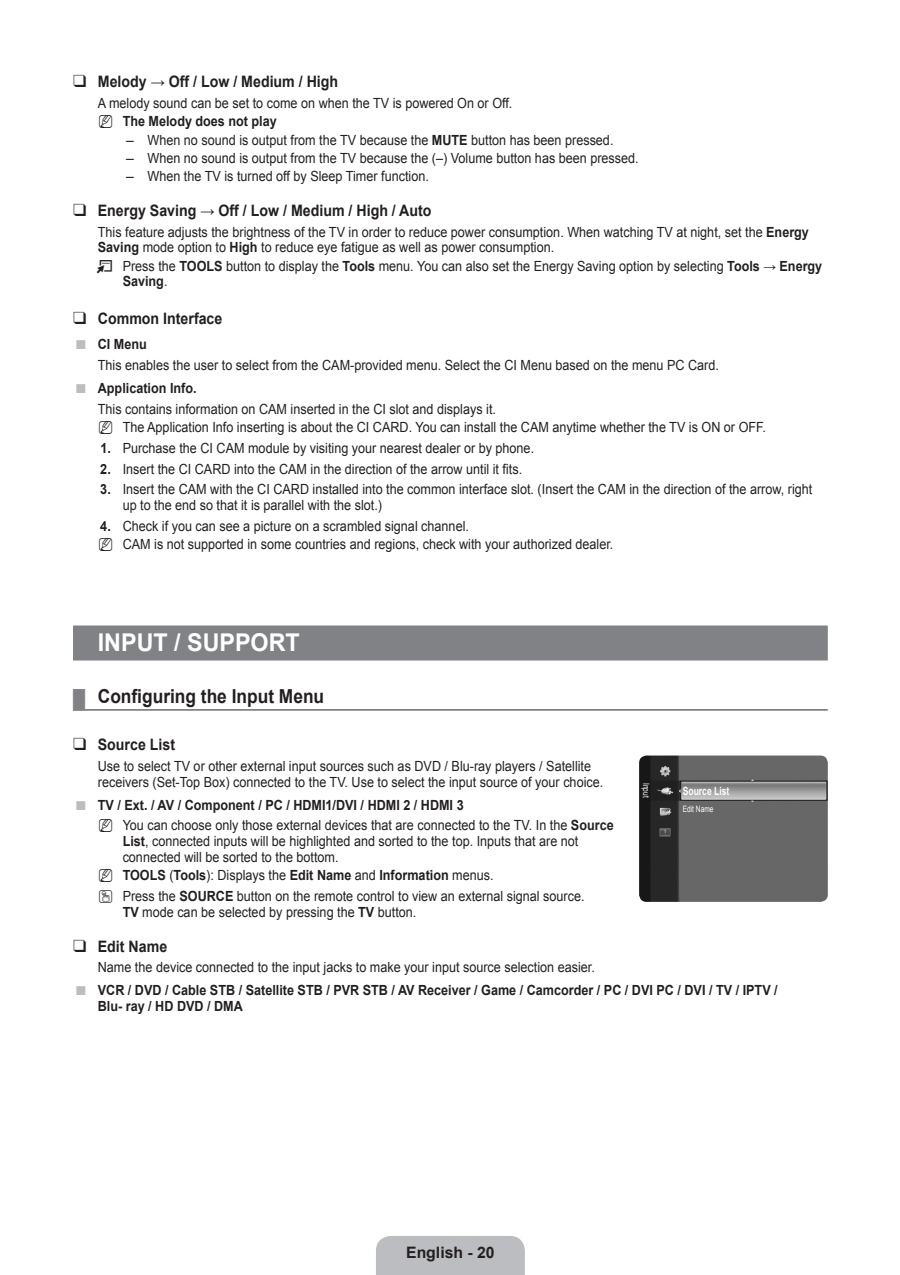
<style>
.page{position:relative;width:900px;height:1275px;background:#fff}
.page>*{position:absolute;margin:0;border:0;box-sizing:border-box;transform-origin:0 0}
.t1{font:700 24.5px "Arial";color:#fff;scale:.95 1}
.t2{font:700 19.25px "Arial";color:#231f20;scale:.9 1}
.t3{font:700 15.75px "Arial";color:#231f20;scale:.9 1}
.t4{font:700 15.75px "Arial";color:#231f20}
.t5{font:14px/18.2px "Arial";color:#231f20;scale:.9 1}
.t6{font:700 14px/15.8px "Arial";color:#231f20;scale:.9 1}
.t7{font:14px/18.2px "Arial";color:#231f20;text-align:justify}
.t8{font:700 11.38px "Arial";color:#fff;scale:.75 1}
.t9{font:8.75px "Arial";color:#fff;scale:.75 1}
.s1{font-weight:700}
</style>
<div class="page">
<div style="left:376px;top:1236px;width:148px;height:39px;background:#bcbdc0"></div>
<div style="left:73px;top:625px;width:754px;height:35px;background:#808285"></div>
<hr style="left:73px;top:709px;width:754px;height:2px;background:#808285">
<img style="left:638px;top:755px;width:189px;height:147px;border-radius:7px">
<p class="t3" style="left:98px;top:71px;width:268px">Melody → Off / Low / Medium / High</p>
<p class="t5" style="left:98px;top:94px;width:462px">A melody sound can be set to come on when the TV is powered On or Off.</p>
<p class="t5" style="left:147px;top:112px;width:547px;text-indent:-25px"><span class="s1">The Melody does not play<br></span>When no sound is output from the TV because the <span class="s1">MUTE</span> button has been pressed.<br>When no sound is output from the TV because the (–) Volume button has been pressed.<br>When the TV is turned off by Sleep Timer function.</p>
<p class="t3" style="left:98px;top:200px;width:372px">Energy Saving → Off / Low / Medium / High / Auto</p>
<p class="t5" style="left:98px;top:224px;width:791px;line-height:15.8px">This feature adjusts the brightness of the TV in order to reduce power consumption. When watching TV at night, set the <span class="s1">Energy<br>Saving</span> mode option to <span class="s1">High</span> to reduce eye fatigue as well as power consumption.</p>
<p class="t5" style="left:123px;top:258px;width:778px;line-height:15.8px">Press the <span class="s1">TOOLS</span> button to display the <span class="s1">Tools</span> menu. You can also set the Energy Saving option by selecting <span class="s1">Tools</span> → <span class="s1">Energy<br>Saving</span>.</p>
<p class="t3" style="left:98px;top:308px;width:140px">Common Interface</p>
<p class="t6" style="left:98px;top:337px;width:56px">CI Menu</p>
<p class="t5" style="left:98px;top:356px;width:691px">This enables the user to select from the CAM-provided menu. Select the CI Menu based on the menu PC Card.</p>
<p class="t6" style="left:98px;top:381px;width:111px">Application Info.</p>
<p class="t5" style="left:123px;top:400px;width:716px;text-indent:-25px">This contains information on CAM inserted in the CI slot and displays it.<br>The Application Info inserting is about the CI CARD. You can install the CAM anytime whether the TV is ON or OFF.</p>
<p class="t5" style="left:100px;top:439px;width:483px"><span class="s1">1.</span> Purchase the CI CAM module by visiting your nearest dealer or by phone.</p>
<p class="t5" style="left:100px;top:460px;width:470px"><span class="s1">2.</span> Insert the CI CARD into the CAM in the direction of the arrow until it fits.</p>
<p class="t5" style="left:123px;top:482px;width:767px;line-height:15.8px;text-indent:-22px"><span class="s1">3.</span> Insert the CAM with the CI CARD installed into the common interface slot. (Insert the CAM in the direction of the arrow, right up to the end so that it is parallel with the slot.)</p>
<p class="t5" style="left:123px;top:517px;width:546px;text-indent:-22px"><span class="s1">4.</span> Check if you can see a picture on a scrambled signal channel.<br>CAM is not supported in some countries and regions, check with your authorized dealer.</p>
<p class="t7" style="left:126px;top:131px;width:9px">– – –</p>
<h1 class="t1" style="left:98px;top:626px;width:214px">INPUT / SUPPORT</h1>
<h2 class="t2" style="left:98px;top:683px;width:253px">Configuring the Input Menu</h2>
<p class="t3" style="left:98px;top:734px;width:87px">Source List</p>
<p class="t5" style="left:98px;top:758px;width:563px;line-height:15.8px">Use to select TV or other external input sources such as DVD / Blu-ray players / Satellite receivers (Set-Top Box) connected to the TV. Use to select the input source of your choice.</p>
<p class="t5" style="left:123px;top:795px;width:547px;line-height:20.7px;text-indent:-25px"><span class="s1">TV / Ext. / AV / Component / PC / HDMI1/DVI / HDMI 2 / HDMI 3<br></span>You can choose only those external devices that are connected to the TV. In the <span class="s1">Source</span></p>
<p class="t5" style="left:123px;top:834px;width:507px;line-height:15.8px"><span class="s1">List</span>, connected inputs will be highlighted and sorted to the top. Inputs that are not connected will be sorted to the bottom.</p>
<p class="t5" style="left:123px;top:865px;width:514px;line-height:20.7px"><span class="s1">TOOLS</span> (<span class="s1">Tools</span>): Displays the <span class="s1">Edit Name</span> and <span class="s1">Information</span> menus.<br>Press the <span class="s1">SOURCE</span> button on the remote control to view an external signal source.</p>
<p class="t5" style="left:123px;top:903px;width:328px"><span class="s1">TV</span> mode can be selected by pressing the <span class="s1">TV</span> button.</p>
<p class="t3" style="left:98px;top:936px;width:79px">Edit Name</p>
<p class="t5" style="left:98px;top:958px;width:553px">Name the device connected to the input jacks to make your input source selection easier.</p>
<p class="t6" style="left:98px;top:983px;width:756px">VCR / DVD / Cable STB / Satellite STB / PVR STB / AV Receiver / Game / Camcorder / PC / DVI PC / DVI / TV / IPTV /<br>Blu- ray / HD DVD / DMA</p>
<p class="t9" style="left:651px;top:783px;width:21px;rotate:90deg">Input</p>
<p class="t8" style="left:682px;top:783px;width:63px">Source List</p>
<p class="t9" style="left:682px;top:804px;width:42px">Edit Name</p>
<p class="t4" style="left:406px;top:1242px;width:90px">English - 20</p>
</div>
